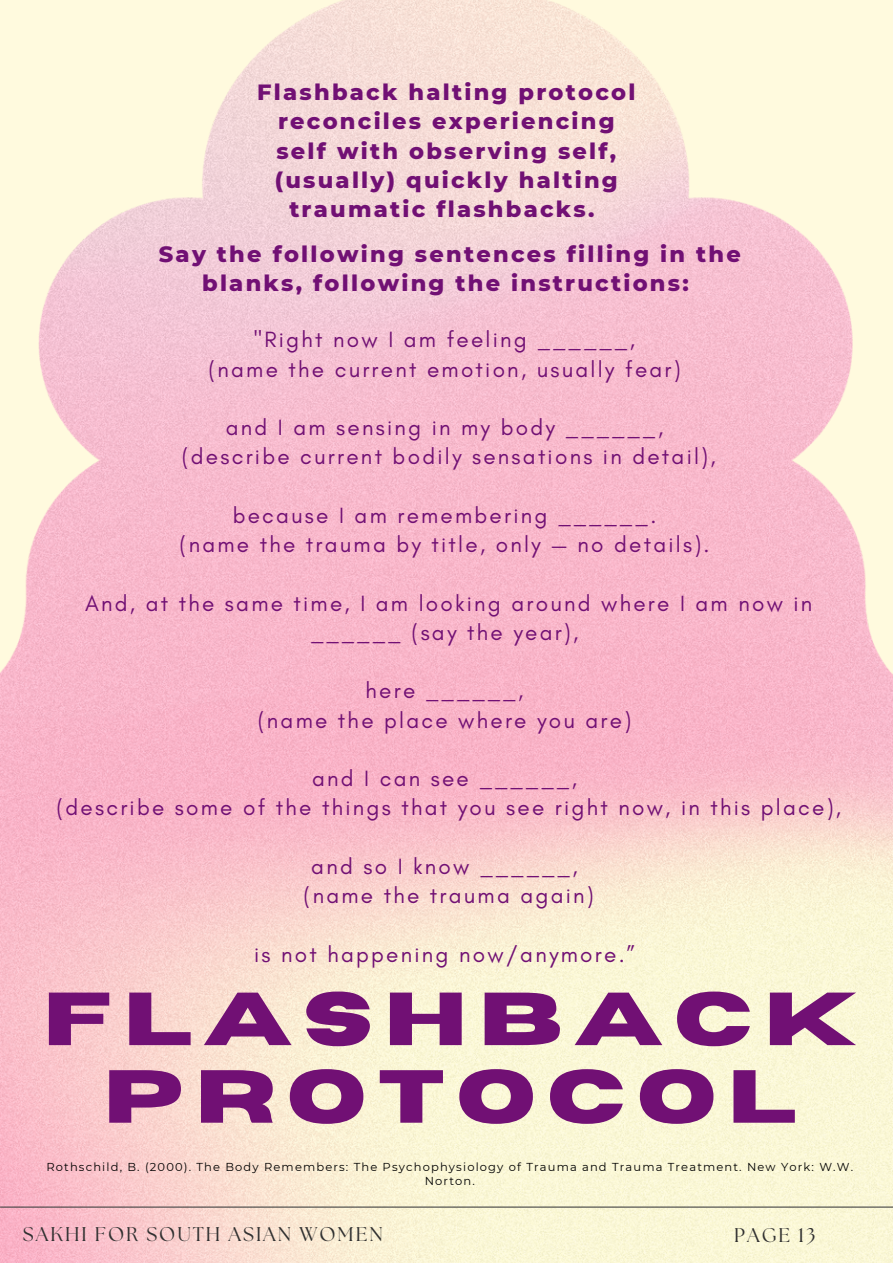
<style>
.page{position:relative;width:893px;height:1264px;background:#fff}
.page>*{position:absolute;margin:0;border:0;box-sizing:border-box;transform-origin:0 0}
.t1{font:700 75px/77.6px "Horizon";letter-spacing:.15em;color:#711074;text-align:center}
.t2{font:22.5px/29.2px "Glacial Indifference";letter-spacing:.1em;color:#711074;text-align:center}
.t3{font:800 22.5px/29.2px "Montserrat";letter-spacing:.1em;color:#711074;text-align:center}
.t4{font:19.8px "The Seasons";letter-spacing:.1em;color:#303030}
.t5{font:11.55px/14.4px "Montserrat";letter-spacing:.1em;color:#000;text-align:center}
</style>
<div class="page">
<img style="left:0;top:0;width:892px;height:1262px">
<hr style="left:0;top:1206px;width:892px;height:1px;background:#444">
<p class="t3" style="left:257px;top:77px;width:380px">Flashback halting protocol reconciles experiencing self with observing self, (usually) quickly halting traumatic flashbacks.</p>
<p class="t3" style="left:159px;top:239px;width:583px">Say the following sentences filling in the blanks, following the instructions:</p>
<p class="t2" style="left:208px;top:325px;width:474px">"Right now I am feeling ______,<br>(name the current emotion, usually fear)</p>
<p class="t2" style="left:182px;top:412px;width:535px">and I am sensing in my body ______, (describe current bodily sensations in detail),</p>
<p class="t2" style="left:179px;top:500px;width:531px">because I am remembering ______.<br>(name the trauma by title, only — no details).</p>
<p class="t2" style="left:85px;top:588px;width:728px">And, at the same time, I am looking around where I am now in ______ (say the year),</p>
<p class="t2" style="left:258px;top:676px;width:375px">here ______,<br>(name the place where you are)</p>
<p class="t2" style="left:56px;top:763px;width:786px">and I can see ______,<br>(describe some of the things that you see right now, in this place),</p>
<p class="t2" style="left:303px;top:851px;width:292px">and so I know ______, (name the trauma again)</p>
<p class="t2" style="left:254px;top:939px;width:382px">is not happening now/anymore.”</p>
<h1 class="t1" style="left:43px;top:982px;width:815px">FLASHBACK<br>PROTOCOL</h1>
<p class="t5" style="left:46px;top:1159px;width:808px">Rothschild, B. (2000). The Body Remembers: The Psychophysiology of Trauma and Trauma Treatment. New York: W.W.<br>Norton.</p>
<p class="t4" style="left:23px;top:1224px;width:361px">SAKHI FOR SOUTH ASIAN WOMEN</p>
<p class="t4" style="left:734px;top:1225px;width:83px">PAGE 13</p>
</div>
